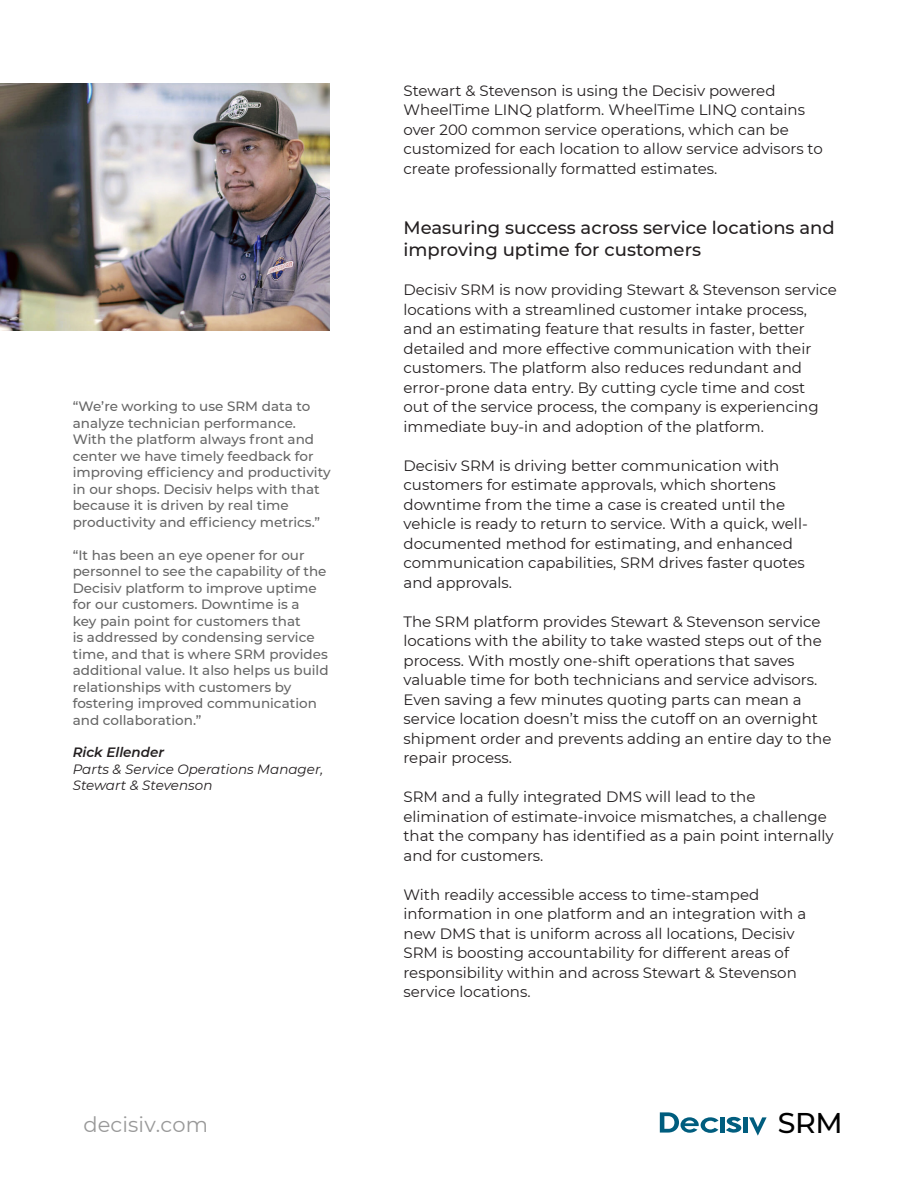
<style>
.page{position:relative;width:918px;height:1188px;background:#fff}
.page>*{position:absolute;margin:0;border:0;box-sizing:border-box;transform-origin:0 0}
.t1{font:500 28.5px "Montserrat";color:#000}
.t2{font:21px "Montserrat";letter-spacing:.005em;color:#999}
.Topic_header{font:500 18px/21.6px "Montserrat";color:#231f20}
.Paragraph{font:15px/19.5px "Montserrat";color:#231f20}
.Gray_quote{font:500 13.5px/16.5px "Montserrat";color:#666}
.Rev_Quote_attributio{font:italic 13.5px "Montserrat";color:#231f20}
.Quote_Name{font:italic 600 13.5px "Montserrat";color:#231f20}
</style>
<div class="page">
<svg style="left:749px;top:1117px;width:18px;height:19px"></svg>
<hr style="left:720px;top:1117px;width:4px;height:16px;background:#005d7e">
<div style="left:743px;top:1117px;width:5px;height:16px;background:#005d7e"></div>
<svg style="left:660px;top:1112px;width:59px;height:21px"></svg>
<svg style="left:726px;top:1117px;width:15px;height:16px"></svg>
<img style="left:0;top:83px;width:330px;height:248px">
<p class="Gray_quote" style="left:73px;top:398px;width:259px">“We’re working to use SRM data to analyze technician performance.<br>With the platform always front and center we have timely feedback for improving efficiency and productivity in our shops. Decisiv helps with that because it is driven by real time productivity and efficiency metrics.”</p>
<p class="Gray_quote" style="left:73px;top:546px;width:257px">“It has been an eye opener for our personnel to see the capability of the Decisiv platform to improve uptime for our customers. Downtime is a<br>key pain point for customers that<br>is addressed by condensing service time, and that is where SRM provides additional value. It also helps us build relationships with customers by fostering improved communication and collaboration.”</p>
<p class="Quote_Name" style="left:73px;top:743px;width:93px">Rick Ellender</p>
<p class="Rev_Quote_attributio" style="left:73px;top:760px;width:252px">Parts &amp; Service Operations Manager,</p>
<p class="Rev_Quote_attributio" style="left:73px;top:776px;width:141px">Stewart &amp; Stevenson</p>
<p class="Paragraph" style="left:404px;top:80px;width:421px">Stewart &amp; Stevenson is using the Decisiv powered WheelTime LINQ platform. WheelTime LINQ contains over 200 common service operations, which can be customized for each location to allow service advisors to create professionally formatted estimates.</p>
<p class="Topic_header" style="left:404px;top:216px;width:433px">Measuring success across service locations and improving uptime for customers</p>
<p class="Paragraph" style="left:404px;top:280px;width:435px">Decisiv SRM is now providing Stewart &amp; Stevenson service locations with a streamlined customer intake process, and an estimating feature that results in faster, better detailed and more effective communication with their customers. The platform also reduces redundant and error-prone data entry. By cutting cycle time and cost<br>out of the service process, the company is experiencing immediate buy-in and adoption of the platform.</p>
<p class="Paragraph" style="left:404px;top:455px;width:406px">Decisiv SRM is driving better communication with customers for estimate approvals, which shortens downtime from the time a case is created until the vehicle is ready to return to service. With a quick, well&shy;documented method for estimating, and enhanced communication capabilities, SRM drives faster quotes and approvals.</p>
<p class="Paragraph" style="left:404px;top:611px;width:429px">The SRM platform provides Stewart &amp; Stevenson service locations with the ability to take wasted steps out of the process. With mostly one-shift operations that saves valuable time for both technicians and service advisors.<br>Even saving a few minutes quoting parts can mean a service location doesn’t miss the cutoff on an overnight shipment order and prevents adding an entire day to the repair process.</p>
<p class="Paragraph" style="left:404px;top:787px;width:432px">SRM and a fully integrated DMS will lead to the elimination of estimate-invoice mismatches, a challenge that the company has identified as a pain point internally and for customers.</p>
<p class="Paragraph" style="left:404px;top:884px;width:404px">With readily accessible access to time-stamped information in one platform and an integration with a new DMS that is uniform across all locations, Decisiv SRM is boosting accountability for different areas of responsibility within and across Stewart &amp; Stevenson service locations.</p>
<h2 class="t2" style="left:83px;top:1110px;width:126px">decisiv.com</h2>
<h1 class="t1" style="left:778px;top:1103px;width:67px">SRM</h1>
</div>
